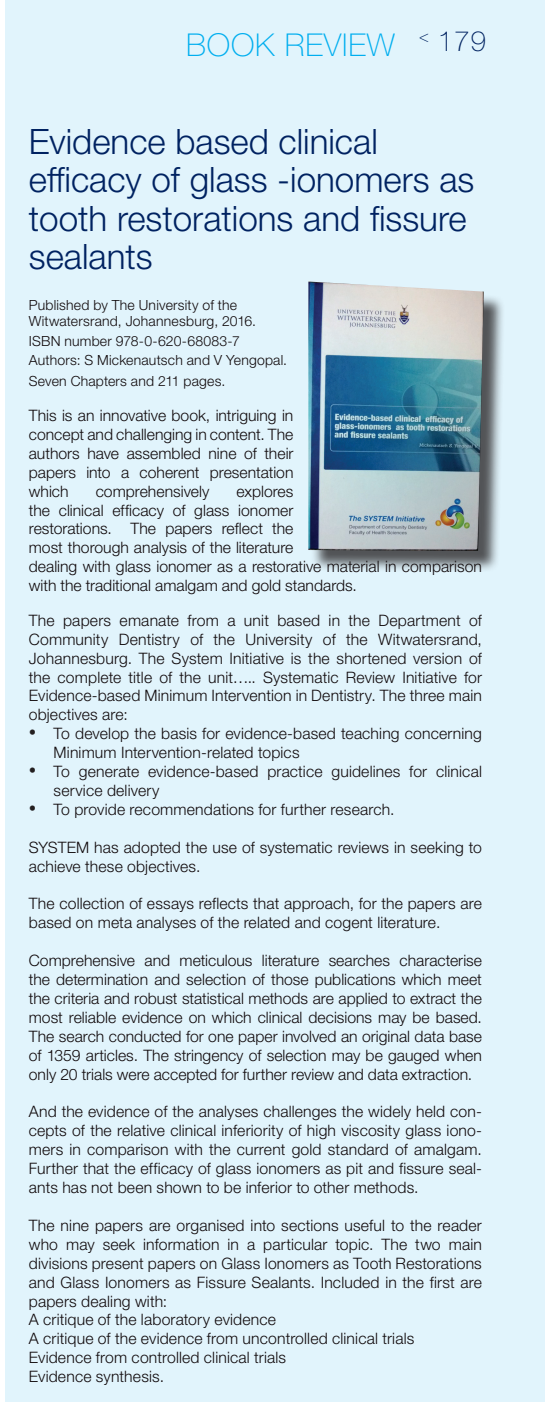
<style>
.page{position:relative;width:545px;height:1402px;background:#fff}
.page>*{position:absolute;margin:0;border:0;box-sizing:border-box;transform-origin:0 0}
.t1{font:300 35px/38.5px "Helvetica Neue LT Std";color:#002261}
.t2{font:100 31.5px "Helvetica Neue LT Std";letter-spacing:.025em;color:#00aeef}
.t3{font:100 28px "Helvetica Neue LT Std";color:#002261}
.t4{font:100 16.28px "Helvetica Neue LT Std";color:#002261}
.t5{font:300 15.75px/18.9px "Helvetica Neue LT Std";letter-spacing:.01em;color:#110a0c}
.t6{font:300 14px/16.8px "Helvetica Neue LT Std";letter-spacing:.015em;color:#110a0c}
.s1{font-family:"Times New Roman";font-weight:400;font-size:21px;color:#231f20}
</style>
<div class="page">
<div style="left:6px;top:0;width:539px;height:1401px;background:#e1f4fc"></div>
<div style="left:311px;top:284px;width:194px;height:288px;background:#231f20;opacity:.75"></div>
<img style="left:308px;top:281px;width:175px;height:270px">
<h2 class="t2" style="left:186px;top:27px;width:210px">BOOK REVI EW</h2>
<h3 class="t3" style="left:438px;top:25px;width:50px">179</h3>
<p class="t4" style="left:419px;top:27px;width:11px">&lt;</p>
<h1 class="t1" style="left:29px;top:121px;width:447px">Evidence based clinical efficacy of glass -ionomers as tooth restorations and fissure sealants</h1>
<p class="t6" style="left:29px;top:296px;width:229px">Published by The University of the<br>Witwatersrand, Johannesburg, 2016.</p>
<p class="t6" style="left:29px;top:331px;width:260px;line-height:19.2px">ISBN number 978-0-620-68083-7<br>Authors: S Mickenautsch and V Yengopal.</p>
<p class="t6" style="left:29px;top:372px;width:198px">Seven Chapters and 211 pages.</p>
<p class="t5" style="left:29px;top:405px;width:266px;text-align:justify">This is an innovative book, intriguing in concept and challenging in content. The authors have assembled nine of their papers into a coherent presentation which</p>
<p class="t5" style="left:29px;top:481px;width:454px;text-indent:207px">explores<br>the clinical efficacy of glass ionomer<br>restorations. The papers reflect the<br>most thorough analysis of the literature<br>dealing with glass ionomer as a restorative material in comparison with the traditional amalgam and gold standards.</p>
<p class="t5" style="left:29px;top:610px;width:454px;text-align:justify">The papers emanate from a unit based in the Department of Community Dentistry of the University of the Witwatersrand, Johannesburg. The System Initiative is the shortened version of the complete title of the unit….. Systematic Review Initiative for Evidence-based Minimum Intervention in Dentistry. The three main objectives are:</p>
<p class="t5" style="left:54px;top:724px;width:430px;text-indent:-25px"><span class="s1">•</span> To develop the basis for evidence-based teaching concerning<br>Minimum Intervention-related topics</p>
<p class="t5" style="left:54px;top:761px;width:430px;text-indent:-25px"><span class="s1">•</span> To generate evidence-based practice guidelines for clinical service delivery</p>
<p class="t5" style="left:29px;top:799px;width:367px"><span class="s1">•</span> To provide recommendations for further research.</p>
<p class="t5" style="left:29px;top:837px;width:454px">SYSTEM has adopted the use of systematic reviews in seeking to achieve these objectives.</p>
<p class="t5" style="left:29px;top:894px;width:454px">The collection of essays reflects that approach, for the papers are based on meta analyses of the related and cogent literature.</p>
<p class="t5" style="left:29px;top:950px;width:454px;text-align:justify">Comprehensive and meticulous literature searches characterise the determination and selection of those publications which meet the criteria and robust statistical methods are applied to extract the most reliable evidence on which clinical decisions may be based.<br>The search conducted for one paper involved an original data base of 1359 articles. The stringency of selection may be gauged when only 20 trials were accepted for further review and data extraction.</p>
<p class="t5" style="left:29px;top:1102px;width:454px;text-align:justify">And the evidence of the analyses challenges the widely held con&shy;cepts of the relative clinical inferiority of high viscosity glass iono&shy;mers in comparison with the current gold standard of amalgam.<br>Further that the efficacy of glass ionomers as pit and fissure seal&shy;ants has not been shown to be inferior to other methods.</p>
<p class="t5" style="left:29px;top:1215px;width:454px">The nine papers are organised into sections useful to the reader who may seek information in a particular topic. The two main divisions present papers on Glass Ionomers as Tooth Restorations and Glass Ionomers as Fissure Sealants. Included in the first are papers dealing with:<br>A critique of the laboratory evidence<br>A critique of the evidence from uncontrolled clinical trials<br>Evidence from controlled clinical trials<br>Evidence synthesis.</p>
<p class="t5" style="left:96px;top:481px;width:115px">comprehensively</p>
</div>
